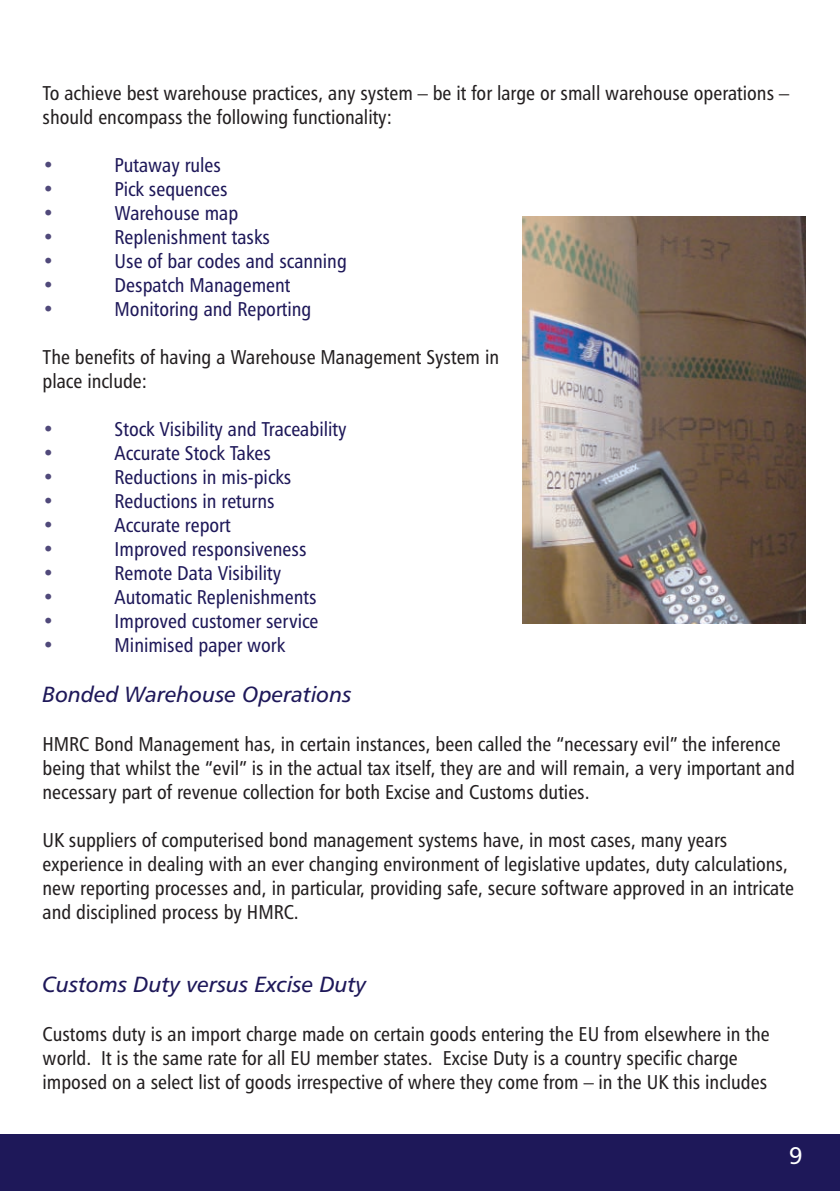
<style>
.page{position:relative;width:840px;height:1191px;background:#fff}
.page>*{position:absolute;margin:0;border:0;box-sizing:border-box;transform-origin:0 0}
.t1{font:24px "Humanist 777 BT Roman B";color:#fff}
.t2{font:22px "Humanist 777 BT Italic B";color:#1e1859}
.t3{font:20px/24px "Humanist 777 BT Roman Condensed B";color:#231f20}
.t4{font:20px "Humanist 777 BT Roman Condensed B";color:#1e1859}
.t5{font:20px "Humanist 777 BT Roman Condensed B";color:#50497a}
</style>
<div class="page">
<div style="left:0;top:1134px;width:839px;height:57px;background:#1e1859"></div>
<img style="left:522px;top:216px;width:282px;height:408px">
<p class="t3" style="left:43px;top:83px;width:747px">To achieve best warehouse practices, any system – be it for large or small warehouse operations – should encompass the following functionality:</p>
<p class="t5" style="left:43px;top:157px;width:13px">•</p>
<p class="t4" style="left:115px;top:157px;width:108px">Putaway rules</p>
<p class="t5" style="left:43px;top:181px;width:13px">•</p>
<p class="t4" style="left:115px;top:181px;width:114px">Pick sequences</p>
<p class="t5" style="left:43px;top:205px;width:13px">•</p>
<p class="t4" style="left:115px;top:205px;width:125px">Warehouse map</p>
<p class="t5" style="left:43px;top:229px;width:13px">•</p>
<p class="t4" style="left:115px;top:229px;width:157px">Replenishment tasks</p>
<p class="t5" style="left:43px;top:253px;width:13px">•</p>
<p class="t4" style="left:115px;top:253px;width:234px">Use of bar codes and scanning</p>
<p class="t5" style="left:43px;top:277px;width:13px">•</p>
<p class="t4" style="left:115px;top:277px;width:177px">Despatch Management</p>
<p class="t5" style="left:43px;top:301px;width:13px">•</p>
<p class="t4" style="left:115px;top:301px;width:198px">Monitoring and Reporting</p>
<p class="t3" style="left:43px;top:347px;width:458px">The benefits of having a Warehouse Management System in place include:</p>
<p class="t5" style="left:43px;top:421px;width:13px">•</p>
<p class="t4" style="left:115px;top:421px;width:233px">Stock Visibility and Traceability</p>
<p class="t5" style="left:43px;top:445px;width:13px">•</p>
<p class="t4" style="left:115px;top:445px;width:158px">Accurate Stock Takes</p>
<p class="t5" style="left:43px;top:469px;width:13px">•</p>
<p class="t4" style="left:115px;top:469px;width:178px">Reductions in mis-picks</p>
<p class="t5" style="left:43px;top:493px;width:13px">•</p>
<p class="t4" style="left:115px;top:493px;width:161px">Reductions in returns</p>
<p class="t5" style="left:43px;top:517px;width:13px">•</p>
<p class="t4" style="left:115px;top:517px;width:117px">Accurate report</p>
<p class="t5" style="left:43px;top:541px;width:13px">•</p>
<p class="t4" style="left:115px;top:541px;width:193px">Improved responsiveness</p>
<p class="t5" style="left:43px;top:565px;width:13px">•</p>
<p class="t4" style="left:115px;top:565px;width:168px">Remote Data Visibility</p>
<p class="t5" style="left:43px;top:589px;width:13px">•</p>
<p class="t4" style="left:115px;top:589px;width:203px">Automatic Replenishments</p>
<p class="t5" style="left:43px;top:613px;width:13px">•</p>
<p class="t4" style="left:115px;top:613px;width:205px">Improved customer service</p>
<p class="t5" style="left:43px;top:637px;width:13px">•</p>
<p class="t4" style="left:115px;top:637px;width:172px">Minimised paper work</p>
<p class="t2" style="left:43px;top:685px;width:310px">Bonded Warehouse Operations</p>
<p class="t3" style="left:43px;top:733px;width:753px">HMRC Bond Management has, in certain instances, been called the “necessary evil” the inference being that whilst the “evil” is in the actual tax itself, they are and will remain, a very important and necessary part of revenue collection for both Excise and Customs duties.</p>
<p class="t3" style="left:43px;top:829px;width:752px">UK suppliers of computerised bond management systems have, in most cases, many years experience in dealing with an ever changing environment of legislative updates, duty calculations, new reporting processes and, in particular, providing safe, secure software approved in an intricate and disciplined process by HMRC.</p>
<p class="t2" style="left:43px;top:975px;width:325px">Customs Duty versus Excise Duty</p>
<p class="t3" style="left:43px;top:1024px;width:728px">Customs duty is an import charge made on certain goods entering the EU from elsewhere in the world. It is the same rate for all EU member states. Excise Duty is a country specific charge imposed on a select list of goods irrespective of where they come from – in the UK this includes</p>
<p class="t1" style="left:788px;top:1145px;width:15px">9</p>
</div>
